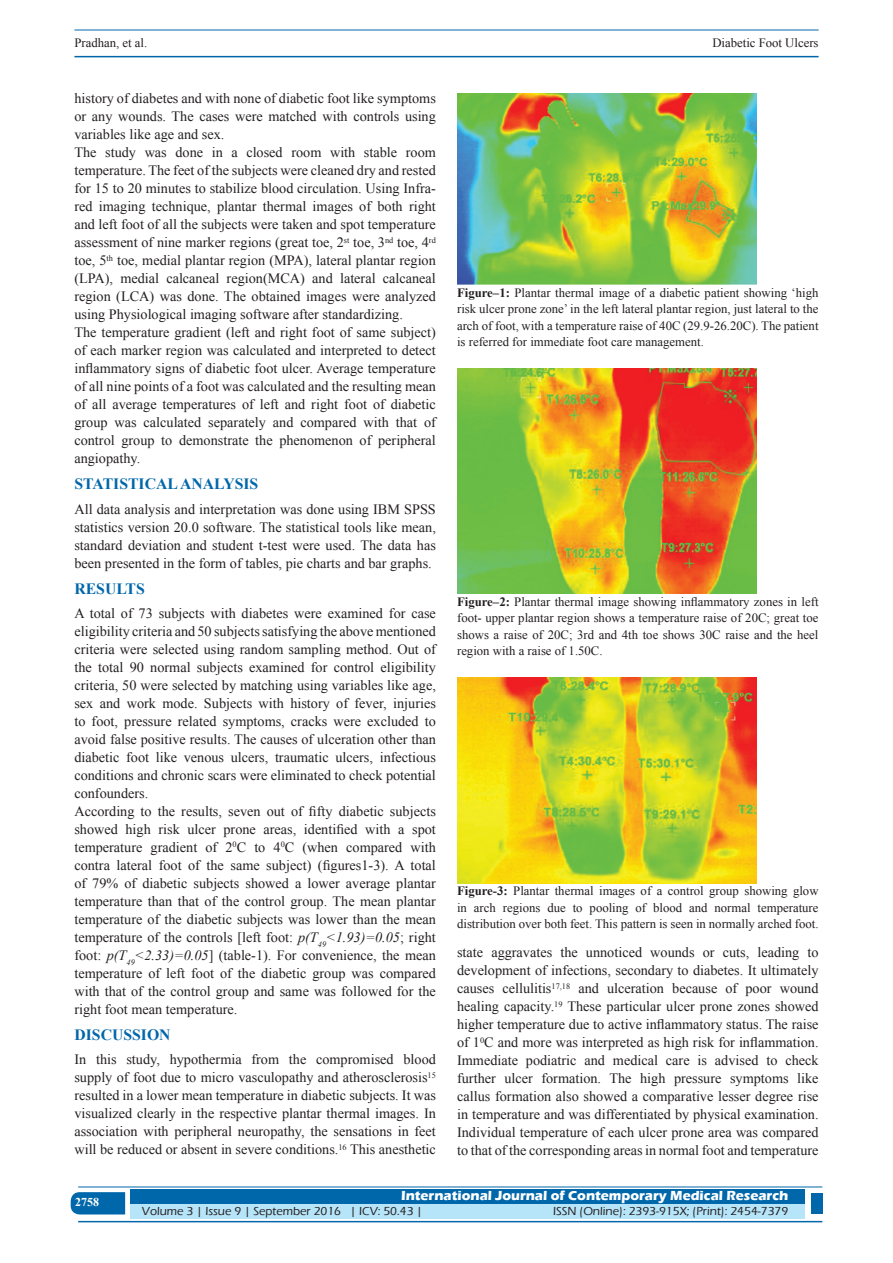
<style>
.page{position:relative;width:893px;height:1263px;background:#fff}
.page>*{position:absolute;margin:0;border:0;box-sizing:border-box;transform-origin:0 0}
.t1{font:700 15.75px "Times New Roman";color:#0067aa}
.TX_New{font:14.25px/18px "Times New Roman";color:#231f20;text-align:justify}
.t2{font:700 13.5px "Eras ITC";color:#fff}
.Legend{font:12.75px/16.5px "Times New Roman";color:#231f20;text-align:justify}
.t3{font:500 12px "Eras ITC";color:#231f20}
.t4{font:700 12px "Times New Roman";color:#fff}
.s1{font-style:italic}
.s2{font-weight:700}
</style>
<div class="page">
<hr style="left:74px;top:30px;width:745px;height:1px;background:#0067aa">
<hr style="left:74px;top:56px;width:745px;height:1px;background:#0067aa">
<svg style="left:71px;top:1192px;width:54px;height:22px"></svg>
<div style="left:130px;top:1189px;width:674px;height:15px;background:#0067aa"></div>
<div style="left:130px;top:1204px;width:674px;height:15px;background:#b6e4f9"></div>
<hr style="left:78px;top:1186px;width:744px;height:1px;background:#0067aa">
<hr style="left:78px;top:1221px;width:744px;height:1px;background:#0067aa">
<div style="left:811px;top:1193px;width:11px;height:21px;background:#0067aa"></div>
<img style="left:457px;top:94px;width:299px;height:191px">
<img style="left:457px;top:368px;width:299px;height:226px">
<img style="left:457px;top:677px;width:299px;height:206px">
<p class="Legend" style="left:74px;top:35px;width:74px">Pradhan, et al.</p>
<p class="Legend" style="left:712px;top:35px;width:108px">Diabetic Foot Ulcers</p>
<p class="TX_New" style="left:74px;top:89px;width:363px">history of diabetes and with none of diabetic foot like symptoms or any wounds. The cases were matched with controls using variables like age and sex.</p>
<p class="TX_New" style="left:74px;top:143px;width:363px">The study was done in a closed room with stable room temperature. The feet of the subjects were cleaned dry and rested for 15 to 20 minutes to stabilize blood circulation. Using Infra&shy;red imaging technique, plantar thermal images of both right and left foot of all the subjects were taken and spot temperature assessment of nine marker regions (great toe, 2<sup>st</sup> toe, 3<sup>nd</sup> toe, 4<sup>rd </sup>toe, 5<sup>th</sup> toe, medial plantar region (MPA), lateral plantar region (LPA), medial calcaneal region(MCA) and lateral calcaneal region (LCA) was done. The obtained images were analyzed using Physiological imaging software after standardizing.</p>
<p class="TX_New" style="left:74px;top:323px;width:363px">The temperature gradient (left and right foot of same subject) of each marker region was calculated and interpreted to detect inflammatory signs of diabetic foot ulcer. Average temperature of all nine points of a foot was calculated and the resulting mean of all average temperatures of left and right foot of diabetic group was calculated separately and compared with that of control group to demonstrate the phenomenon of peripheral angiopathy.</p>
<h1 class="t1" style="left:74px;top:473px;width:185px">STATISTICAL ANALYSIS</h1>
<p class="TX_New" style="left:74px;top:500px;width:363px">All data analysis and interpretation was done using IBM SPSS statistics version 20.0 software. The statistical tools like mean, standard deviation and student t-test were used. The data has been presented in the form of tables, pie charts and bar graphs.</p>
<h1 class="t1" style="left:74px;top:577px;width:72px">RESULTS</h1>
<p class="TX_New" style="left:74px;top:604px;width:363px">A total of 73 subjects with diabetes were examined for case eligibility criteria and 50 subjects satisfying the above mentioned criteria were selected using random sampling method. Out of the total 90 normal subjects examined for control eligibility criteria, 50 were selected by matching using variables like age, sex and work mode. Subjects with history of fever, injuries to foot, pressure related symptoms, cracks were excluded to avoid false positive results. The causes of ulceration other than diabetic foot like venous ulcers, traumatic ulcers, infectious conditions and chronic scars were eliminated to check potential confounders.</p>
<p class="TX_New" style="left:74px;top:802px;width:363px">According to the results, seven out of fifty diabetic subjects showed high risk ulcer prone areas, identified with a spot temperature gradient of 2<sup>0</sup>C to 4<sup>0</sup>C (when compared with contra lateral foot of the same subject) (figures1-3). A total of 79% of diabetic subjects showed a lower average plantar temperature than that of the control group. The mean plantar temperature of the diabetic subjects was lower than the mean temperature of the controls [left foot: <span class="s1">p(T</span><sub>49</sub><span class="s1">&lt;1.93)=0.05</span>; right foot: <span class="s1">p(T</span><sub>49</sub><span class="s1">&lt;2.33)=0.05</span>] (table-1). For convenience, the mean temperature of left foot of the diabetic group was compared with that of the control group and same was followed for the right foot mean temperature.</p>
<h1 class="t1" style="left:74px;top:1024px;width:98px">DISCUSSION</h1>
<p class="TX_New" style="left:74px;top:1050px;width:363px">In this study, hypothermia from the compromised blood supply of foot due to micro vasculopathy and atherosclerosis<sup>15 </sup>resulted in a lower mean temperature in diabetic subjects. It was visualized clearly in the respective plantar thermal images. In association with peripheral neuropathy, the sensations in feet will be reduced or absent in severe conditions.<sup>16</sup> This anesthetic</p>
<p class="Legend" style="left:457px;top:284px;width:363px"><span class="s2">Figure–1:</span> Plantar thermal image of a diabetic patient showing ‘high risk ulcer prone zone’ in the left lateral plantar region, just lateral to the arch of foot, with a temperature raise of 40C (29.9-26.20C). The patient is referred for immediate foot care management.</p>
<p class="Legend" style="left:457px;top:593px;width:363px"><span class="s2">Figure–2:</span> Plantar thermal image showing inflammatory zones in left foot- upper plantar region shows a temperature raise of 20C; great toe shows a raise of 20C; 3rd and 4th toe shows 30C raise and the heel region with a raise of 1.50C.</p>
<p class="Legend" style="left:457px;top:883px;width:363px"><span class="s2">Figure-3:</span> Plantar thermal images of a control group showing glow in arch regions due to pooling of blood and normal temperature distribution over both feet. This pattern is seen in normally arched foot.</p>
<p class="TX_New" style="left:457px;top:943px;width:363px">state aggravates the unnoticed wounds or cuts, leading to development of infections, secondary to diabetes. It ultimately causes cellulitis<sup>17,18</sup> and ulceration because of poor wound healing capacity.<sup>19</sup> These particular ulcer prone zones showed higher temperature due to active inflammatory status. The raise of 1<sup>0</sup>C and more was interpreted as high risk for inflammation.<br>Immediate podiatric and medical care is advised to check further ulcer formation. The high pressure symptoms like callus formation also showed a comparative lesser degree rise in temperature and was differentiated by physical examination.<br>Individual temperature of each ulcer prone area was compared to that of the corresponding areas in normal foot and temperature</p>
<h4 class="t4" style="left:75px;top:1194px;width:26px">2758</h4>
<p class="t2" style="left:401px;top:1188px;width:389px">International Journal of Contemporary Medical Research</p>
<p class="t3" style="left:142px;top:1204px;width:282px">Volume 3 | Issue 9 | September 2016 | ICV: 50.43 |</p>
<p class="t3" style="left:553px;top:1204px;width:237px">ISSN (Online): 2393-915X; (Print): 2454-7379</p>
</div>
